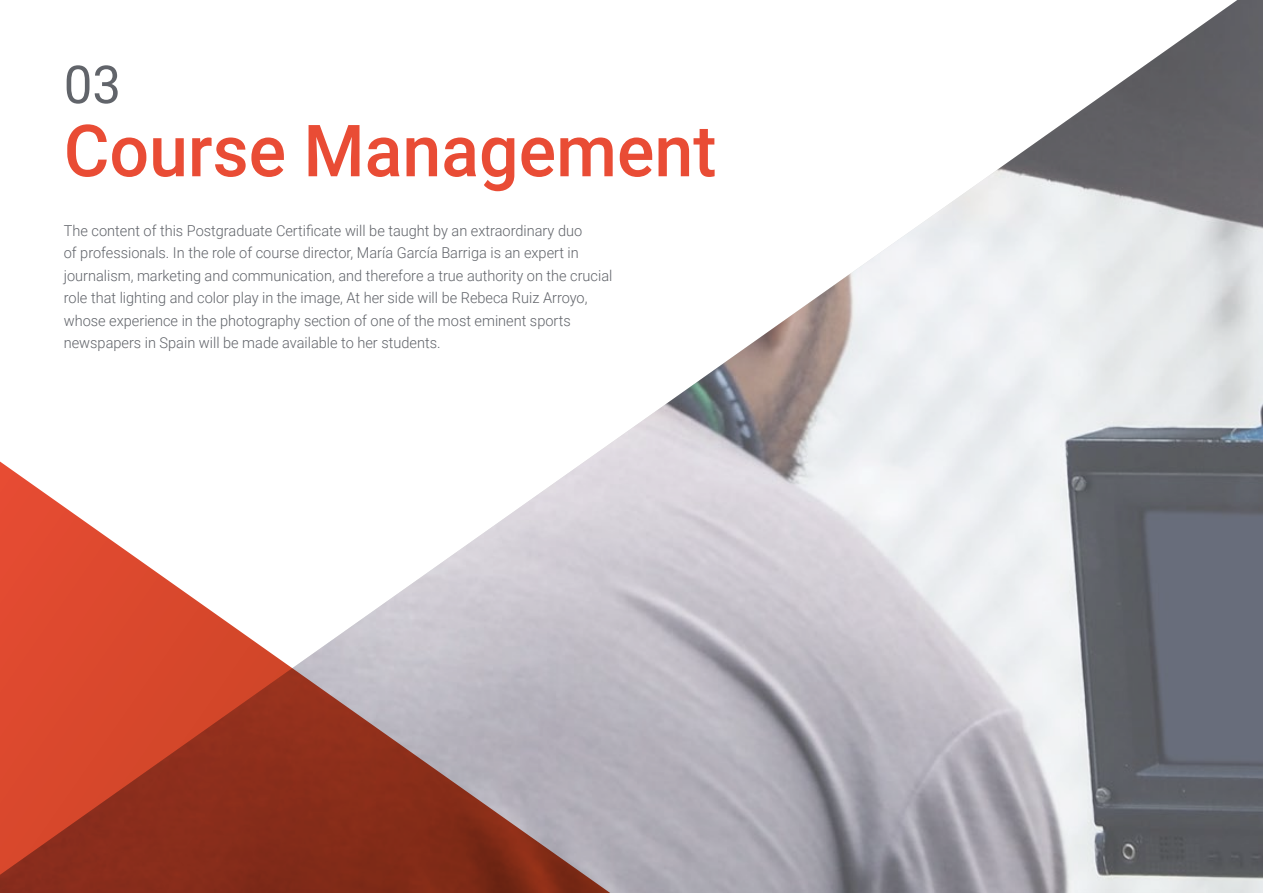
<style>
.page{position:relative;width:1263px;height:893px;background:#fff}
.page>*{position:absolute;margin:0;border:0;box-sizing:border-box;transform-origin:0 0}
.t1{font:500 72px "Roboto";color:#e94c35}
.t2{font:52.5px "Roboto";color:#61646a}
.t3{font:300 15px/22.5px "Roboto";color:#61646a}
</style>
<div class="page">
<img style="left:607px;top:0;width:656px;height:893px">
<svg style="left:0;top:446px;width:640px;height:447px"></svg>
<h2 class="t2" style="left:64px;top:48px;width:59px">03</h2>
<h1 class="t1" style="left:64px;top:100px;width:654px">Course Management</h1>
<p class="t3" style="left:64px;top:218px;width:550px">The content of this Postgraduate Certificate will be taught by an extraordinary duo<br>of professionals. In the role of course director, María García Barriga is an expert in journalism, marketing and communication, and therefore a true authority on the crucial role that lighting and color play in the image, At her side will be Rebeca Ruiz Arroyo, whose experience in the photography section of one of the most eminent sports newspapers in Spain will be made available to her students.</p>
</div>
